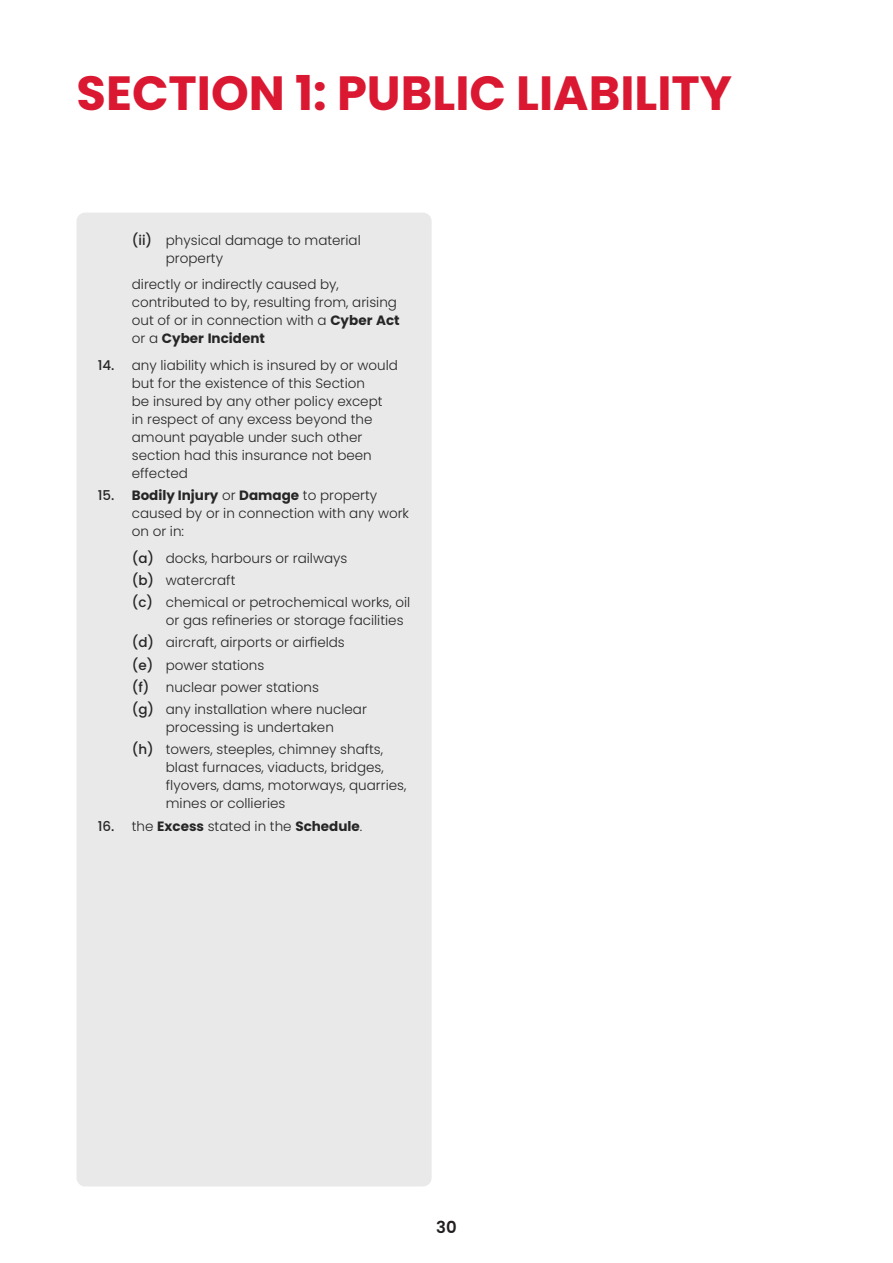
<style>
.page{position:relative;width:893px;height:1263px;background:#fff}
.page>*{position:absolute;margin:0;border:0;box-sizing:border-box;transform-origin:0 0}
.A4_Page_Title_NOTOC{font:700 48px "Poppins";color:#db1831}
.t1{font:600 16.5px "Poppins";color:#231f20}
.Body_Indented_8mm{font:300 13.5px/18px "Poppins";color:#262626}
.s1{font-weight:500}
.s2{font-weight:700}
</style>
<div class="page">
<div style="left:77px;top:213px;width:355px;height:973px;background:#e9e9e9;border-radius:9px"></div>
<p class="A4_Page_Title_NOTOC" style="left:77px;top:66px;width:657px">SECTION 1: PUBLIC LIABILITY</p>
<p class="Body_Indented_8mm" style="left:166px;top:231px;width:196px;text-indent:-34px"><span class="s1">(ii)</span> physical damage to material property</p>
<p class="Body_Indented_8mm" style="left:132px;top:276px;width:269px">directly or indirectly caused by, contributed to by, resulting from, arising out of or in connection with a <span class="s2">Cyber Act </span>or a <span class="s2">Cyber Incident</span></p>
<p class="Body_Indented_8mm" style="left:132px;top:356px;width:268px;text-indent:-34px"><span class="s1">14.</span> any liability which is insured by or would but for the existence of this Section<br>be insured by any other policy except<br>in respect of any excess beyond the amount payable under such other section had this insurance not been effected</p>
<p class="Body_Indented_8mm" style="left:132px;top:486px;width:279px;text-indent:-34px"><span class="s1">15.</span> <span class="s2">Bodily Injury</span> or <span class="s2">Damage</span> to property caused by or in connection with any work on or in:</p>
<p class="Body_Indented_8mm" style="left:132px;top:549px;width:217px"><span class="s1">(a)</span> docks, harbours or railways</p>
<p class="Body_Indented_8mm" style="left:132px;top:571px;width:105px"><span class="s1">(b)</span> watercraft</p>
<p class="Body_Indented_8mm" style="left:166px;top:593px;width:246px;text-indent:-34px"><span class="s1">(c)</span> chemical or petrochemical works, oil or gas refineries or storage facilities</p>
<p class="Body_Indented_8mm" style="left:132px;top:634px;width:214px"><span class="s1">(d)</span> aircraft, airports or airfields</p>
<p class="Body_Indented_8mm" style="left:132px;top:656px;width:134px"><span class="s1">(e)</span> power stations</p>
<p class="Body_Indented_8mm" style="left:132px;top:678px;width:189px"><span class="s1">(f)</span> nuclear power stations</p>
<p class="Body_Indented_8mm" style="left:132px;top:700px;width:237px;text-align:center"><span class="s1">(g)</span> any installation where nuclear processing is undertaken</p>
<p class="Body_Indented_8mm" style="left:166px;top:741px;width:242px;text-indent:-34px"><span class="s1">(h)</span> towers, steeples, chimney shafts, blast furnaces, viaducts, bridges, flyovers, dams, motorways, quarries, mines or collieries</p>
<p class="Body_Indented_8mm" style="left:98px;top:817px;width:266px"><span class="s1">16.</span> the <span class="s2">Excess</span> stated in the <span class="s2">Schedule</span>.</p>
<p class="t1" style="left:436px;top:1218px;width:22px">30</p>
</div>
